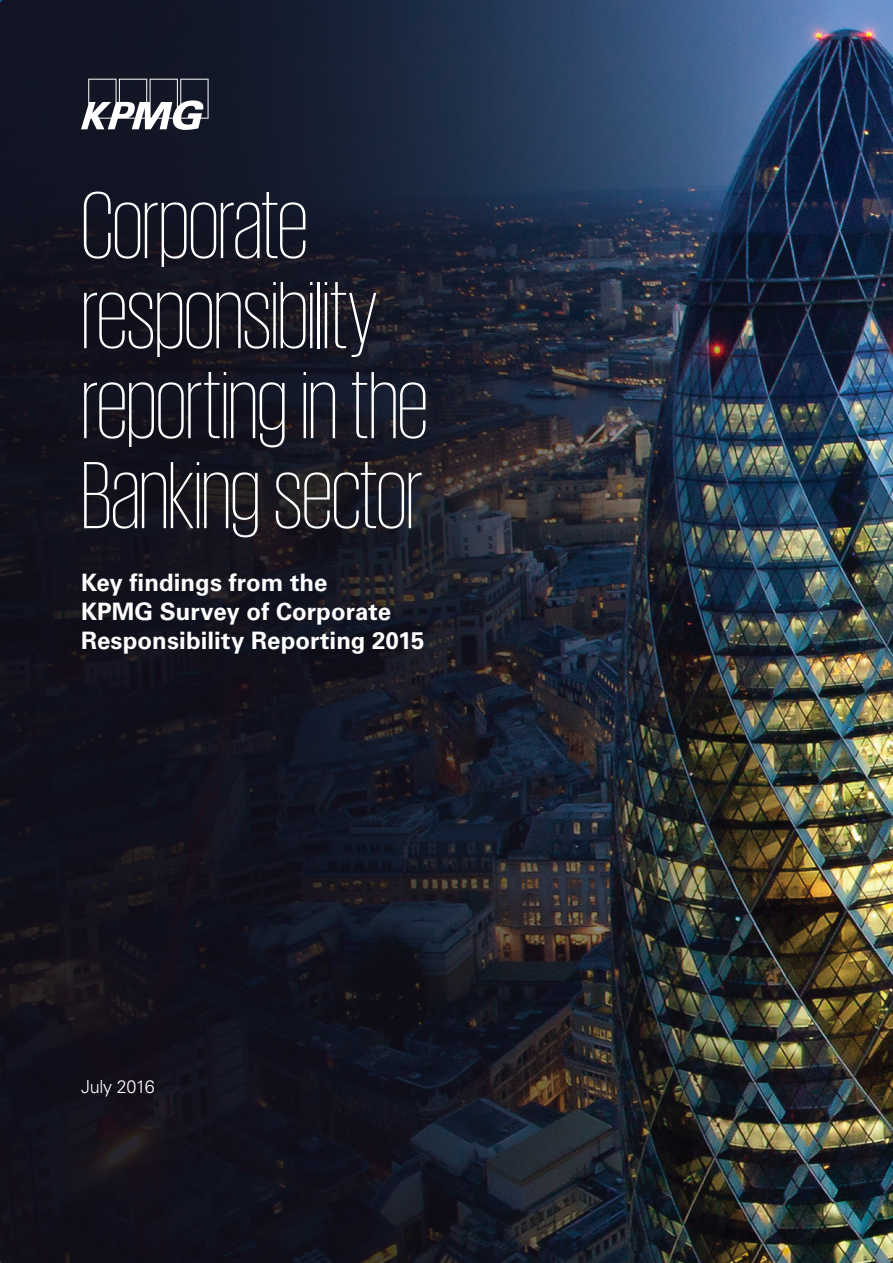
<style>
.page{position:relative;width:893px;height:1263px;background:#fff}
.page>*{position:absolute;margin:0;border:0;box-sizing:border-box;transform-origin:0 0}
.t1{font:200 97.5px/90px "KPMG";letter-spacing:-.015em;color:#fff}
.t2{font:700 24px/28.8px "Univers LT Std";letter-spacing:.005em;color:#fff}
.t3{font:300 18px "Univers LT Std";letter-spacing:-.02em;color:#fff}
</style>
<div class="page">
<img style="left:0;top:0;width:893px;height:1263px;border-radius:4px">
<svg style="left:81px;top:79px;width:128px;height:51px"></svg>
<h1 class="t1" style="left:81px;top:178px;width:349px">Corporate responsibility reporting in the<br>Banking sector</h1>
<p class="t2" style="left:81px;top:568px;width:345px">Key findings from the<br>KPMG Survey of Corporate<br>Responsibility Reporting 2015</p>
<p class="t3" style="left:81px;top:1076px;width:75px">July 2016</p>
</div>
